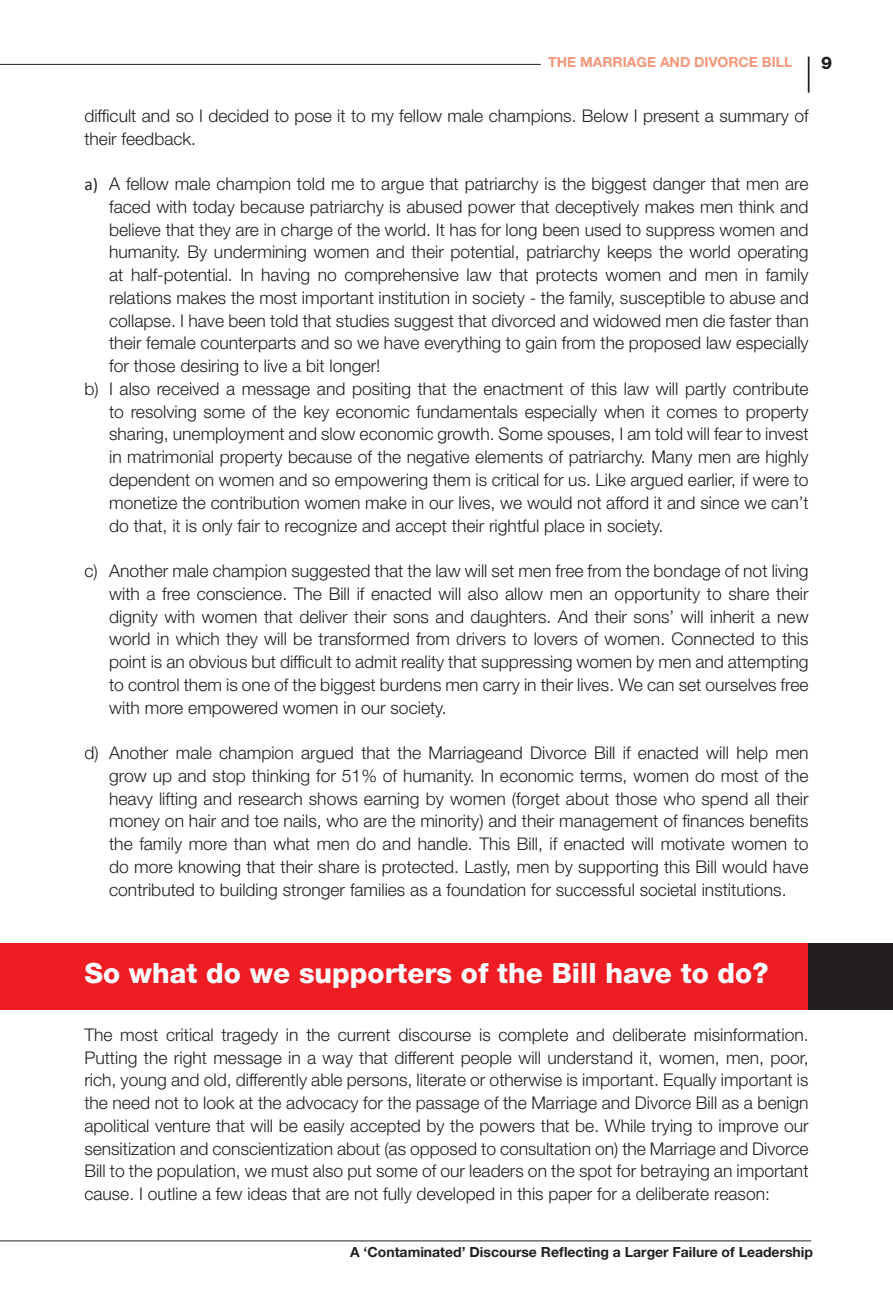
<style>
.page{position:relative;width:893px;height:1310px;background:#fff}
.page>*{position:absolute;margin:0;border:0;box-sizing:border-box;transform-origin:0 0}
.SBHed{font:800 28px "Helvetica Neue LT Std";color:#fff}
.TXT{font:300 17.5px/22.8px "Helvetica Neue LT Std";color:#231f20;text-align:justify}
.t1{font:800 17.5px "Helvetica Neue LT Std";color:#231f20}
.t2{font:700 14px "Helvetica Neue LT Std";color:#231f20}
.t3{font:700 14px "Helvetica Neue LT Std";color:#f6977a}
.s1{font-family:"Calibri";font-weight:400}
</style>
<div class="page">
<hr style="left:0;top:1240px;width:811px;height:1px;background:#231f20">
<hr style="left:0;top:64px;width:541px;height:1px;background:#231f20">
<hr style="left:808px;top:57px;width:1px;height:36px;background:#231f20">
<div style="left:0;top:943px;width:810px;height:67px;background:#ee1d23"></div>
<div style="left:808px;top:943px;width:85px;height:67px;background:#231f20"></div>
<p class="t3" style="left:548px;top:53px;width:246px">THE MARRIAGE AND DIVORCE BILL</p>
<p class="t1" style="left:821px;top:52px;width:13px">9</p>
<p class="TXT" style="left:84px;top:104px;width:726px">difficult and so I decided to pose it to my fellow male champions. Below I present a summary of their feedback.</p>
<p class="TXT" style="left:109px;top:172px;width:701px;text-indent:-25px"><span class="s1">a)</span> A fellow male champion told me to argue that patriarchy is the biggest danger that men are faced with today because patriarchy is abused power that deceptively makes men think and believe that they are in charge of the world. It has for long been used to suppress women and humanity. By undermining women and their potential, patriarchy keeps the world operating at half-potential. In having no comprehensive law that protects women and men in family relations makes the most important institution in society - the family, susceptible to abuse and collapse. I have been told that studies suggest that divorced and widowed men die faster than their female counterparts and so we have everything to gain from the proposed law especially for those desiring to live a bit longer!</p>
<p class="TXT" style="left:109px;top:377px;width:701px;text-indent:-25px">b) I also received a message and positing that the enactment of this law will partly contribute to resolving some of the key economic fundamentals especially when it comes to property sharing, unemployment and slow economic growth. Some spouses, I am told will fear to invest in matrimonial property because of the negative elements of patriarchy. Many men are highly dependent on women and so empowering them is critical for us. Like argued earlier, if were to monetize the contribution women make in our lives, we would not afford it and since we can’t do that, it is only fair to recognize and accept their rightful place in society.</p>
<p class="TXT" style="left:109px;top:559px;width:701px;text-indent:-25px">c) Another male champion suggested that the law will set men free from the bondage of not living with a free conscience. The Bill if enacted will also allow men an opportunity to share their dignity with women that deliver their sons and daughters. And their sons’ will inherit a new world in which they will be transformed from drivers to lovers of women. Connected to this point is an obvious but difficult to admit reality that suppressing women by men and attempting to control them is one of the biggest burdens men carry in their lives. We can set ourselves free with more empowered women in our society.</p>
<p class="TXT" style="left:109px;top:741px;width:701px;text-indent:-25px">d) Another male champion argued that the Marriageand Divorce Bill if enacted will help men grow up and stop thinking for 51% of humanity. In economic terms, women do most of the heavy lifting and research shows earning by women (forget about those who spend all their money on hair and toe nails, who are the minority) and their management of finances benefits the family more than what men do and handle. This Bill, if enacted will motivate women to do more knowing that their share is protected. Lastly, men by supporting this Bill would have contributed to building stronger families as a foundation for successful societal institutions.</p>
<p class="SBHed" style="left:84px;top:956px;width:686px">So what do we supporters of the Bill have to do?</p>
<p class="TXT" style="left:84px;top:1023px;width:726px">The most critical tragedy in the current discourse is complete and deliberate misinformation.<br>Putting the right message in a way that different people will understand it, women, men, poor, rich, young and old, differently able persons, literate or otherwise is important. Equally important is the need not to look at the advocacy for the passage of the Marriage and Divorce Bill as a benign apolitical venture that will be easily accepted by the powers that be. While trying to improve our sensitization and conscientization about (as opposed to consultation on) the Marriage and Divorce Bill to the population, we must also put some of our leaders on the spot for betraying an important cause. I outline a few ideas that are not fully developed in this paper for a deliberate reason:</p>
<p class="t2" style="left:350px;top:1243px;width:464px">A ‘Contaminated’ Discourse Reflecting a Larger Failure of Leadership</p>
</div>
